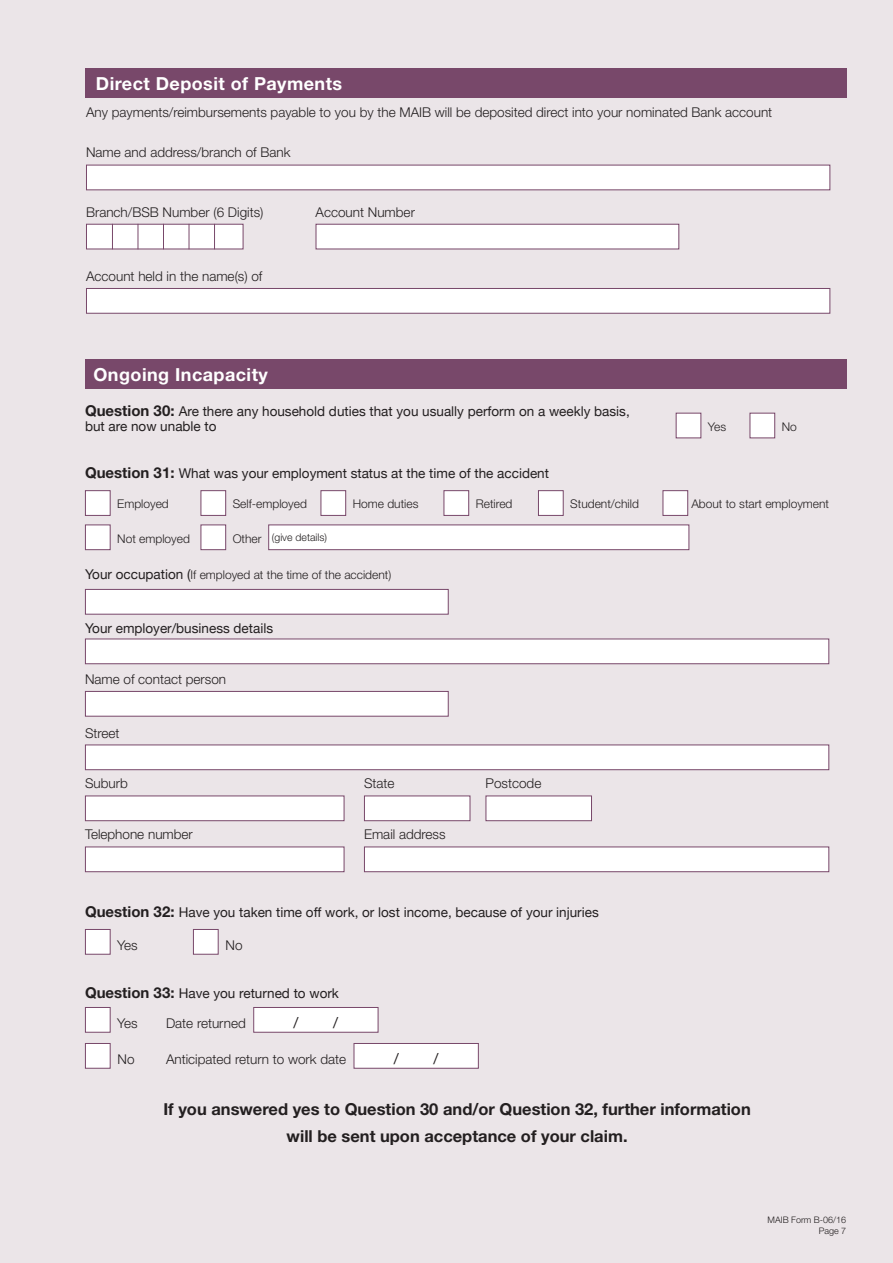
<style>
.page{position:relative;width:893px;height:1263px;background:#ebe5e8}
.page>*{position:absolute;margin:0;border:0;box-sizing:border-box;transform-origin:0 0}
.t1{font:700 18px "Helvetica Neue";letter-spacing:.025em;color:#fff}
.t2{font:700 16.5px/27px "Helvetica Neue";color:#231f20;text-align:center}
.t3{font:15px "Helvetica Neue";color:#231f20}
.t4{font:300 13.5px "Helvetica Neue";color:#231f20}
.t5{font:13.5px/15px "Helvetica Neue";color:#231f20}
.t6{font:300 12px "Helvetica Neue";color:#231f20}
.t7{font:300 10.5px "Helvetica Neue";color:#231f20}
.t8{font:300 9px/10.8px "Helvetica Neue";color:#231f20;text-align:right}
.s1{font-weight:700;font-size:15px}
.s2{font-size:12px}
.s3{font-weight:400;font-size:13.5px}
</style>
<div class="page">
<div style="left:85px;top:68px;width:761px;height:30px;background:#78486a"></div>
<div style="left:86px;top:165px;width:744px;height:25px;background:#fff"></div>
<div style="left:86px;top:224px;width:157px;height:25px;background:#fff;border:1px solid #78486a"></div>
<svg style="left:112px;top:224px;width:1px;height:25px"></svg>
<svg style="left:138px;top:224px;width:1px;height:25px"></svg>
<svg style="left:163px;top:224px;width:1px;height:25px"></svg>
<svg style="left:189px;top:224px;width:1px;height:25px"></svg>
<svg style="left:214px;top:224px;width:1px;height:25px"></svg>
<div style="left:316px;top:224px;width:363px;height:25px;background:#fff;border:1px solid #78486a"></div>
<div style="left:86px;top:288px;width:744px;height:26px;background:#fff;border:1px solid #78486a"></div>
<div style="left:85px;top:359px;width:761px;height:30px;background:#78486a"></div>
<div style="left:676px;top:413px;width:25px;height:25px;background:#fff"></div>
<div style="left:750px;top:413px;width:25px;height:25px;background:#fff"></div>
<div style="left:85px;top:490px;width:26px;height:26px;background:#fff;border:1px solid #78486a"></div>
<div style="left:201px;top:490px;width:25px;height:26px;background:#fff;border:1px solid #78486a"></div>
<div style="left:321px;top:490px;width:25px;height:26px;background:#fff;border:1px solid #78486a"></div>
<div style="left:444px;top:490px;width:25px;height:26px;background:#fff;border:1px solid #78486a"></div>
<div style="left:538px;top:490px;width:26px;height:26px;background:#fff;border:1px solid #78486a"></div>
<div style="left:663px;top:490px;width:25px;height:26px;background:#fff;border:1px solid #78486a"></div>
<div style="left:85px;top:524px;width:26px;height:26px;background:#fff;border:1px solid #78486a"></div>
<div style="left:201px;top:524px;width:25px;height:26px;background:#fff;border:1px solid #78486a"></div>
<div style="left:269px;top:525px;width:420px;height:25px;background:#fff"></div>
<div style="left:268px;top:524px;width:421px;height:26px;border:1px solid #78486a"></div>
<div style="left:85px;top:589px;width:364px;height:25px;background:#fff;border:1px solid #78486a"></div>
<div style="left:85px;top:639px;width:744px;height:25px;background:#fff;border:1px solid #78486a"></div>
<div style="left:85px;top:691px;width:364px;height:25px;background:#fff;border:1px solid #78486a"></div>
<div style="left:85px;top:744px;width:744px;height:26px;background:#fff;border:1px solid #78486a"></div>
<div style="left:85px;top:795px;width:259px;height:26px;background:#fff;border:1px solid #78486a"></div>
<div style="left:364px;top:795px;width:106px;height:26px;background:#fff;border:1px solid #78486a"></div>
<div style="left:486px;top:795px;width:106px;height:26px;background:#fff;border:1px solid #78486a"></div>
<div style="left:85px;top:846px;width:259px;height:26px;background:#fff;border:1px solid #78486a"></div>
<div style="left:364px;top:846px;width:465px;height:26px;background:#fff;border:1px solid #78486a"></div>
<div style="left:85px;top:929px;width:26px;height:25px;background:#fff;border:1px solid #78486a"></div>
<div style="left:193px;top:929px;width:26px;height:25px;background:#fff;border:1px solid #78486a"></div>
<div style="left:85px;top:1007px;width:26px;height:25px;background:#fff;border:1px solid #78486a"></div>
<div style="left:254px;top:1007px;width:124px;height:25px;background:#fff"></div>
<div style="left:253px;top:1007px;width:125px;height:25px;border:1px solid #78486a"></div>
<div style="left:85px;top:1043px;width:26px;height:25px;background:#fff;border:1px solid #78486a"></div>
<div style="left:354px;top:1043px;width:124px;height:25px;background:#fff"></div>
<div style="left:354px;top:1043px;width:125px;height:25px;border:1px solid #78486a"></div>
<h1 class="t1" style="left:96px;top:72px;width:248px">Direct Deposit of Payments</h1>
<p class="t4" style="left:86px;top:104px;width:688px">Any payments/reimbursements payable to you by the MAIB will be deposited direct into your nominated Bank account</p>
<p class="t4" style="left:86px;top:144px;width:206px">Name and address/branch of Bank</p>
<p class="t4" style="left:86px;top:204px;width:179px">Branch/BSB Number (6 Digits)</p>
<p class="t4" style="left:316px;top:204px;width:101px">Account Number</p>
<p class="t4" style="left:86px;top:268px;width:178px">Account held in the name(s) of</p>
<h1 class="t1" style="left:94px;top:364px;width:176px">Ongoing Incapacity</h1>
<p class="t5" style="left:85px;top:404px;width:546px"><span class="s1">Question 30:</span> Are there any household duties that you usually perform on a weekly basis, but are now unable to</p>
<p class="t6" style="left:708px;top:419px;width:20px">Yes</p>
<p class="t6" style="left:782px;top:419px;width:17px">No</p>
<p class="t5" style="left:85px;top:467px;width:465px"><span class="s1">Question 31:</span> What was your employment status at the time of the accident</p>
<p class="t6" style="left:117px;top:497px;width:53px">Employed</p>
<p class="t6" style="left:233px;top:497px;width:76px">Self-employed</p>
<p class="t6" style="left:353px;top:497px;width:67px">Home duties</p>
<p class="t6" style="left:476px;top:497px;width:38px">Retired</p>
<p class="t6" style="left:570px;top:497px;width:70px">Student/child</p>
<p class="t6" style="left:691px;top:497px;width:139px">About to start employment</p>
<p class="t6" style="left:117px;top:531px;width:74px">Not employed</p>
<p class="t7" style="left:233px;top:531px;width:96px"><span class="s2">Other</span> (give details)</p>
<p class="t6" style="left:85px;top:567px;width:308px"><span class="s3">Your occupation (</span>If employed at the time of the accident)</p>
<p class="t5" style="left:85px;top:621px;width:190px">Your employer/business details</p>
<p class="t4" style="left:85px;top:670px;width:143px">Name of contact person</p>
<p class="t4" style="left:85px;top:724px;width:36px">Street</p>
<p class="t4" style="left:85px;top:775px;width:44px">Suburb</p>
<p class="t4" style="left:364px;top:775px;width:32px">State</p>
<p class="t4" style="left:486px;top:775px;width:57px">Postcode</p>
<p class="t4" style="left:85px;top:826px;width:109px">Telephone number</p>
<p class="t4" style="left:364px;top:826px;width:83px">Email address</p>
<p class="t5" style="left:85px;top:905px;width:515px"><span class="s1">Question 32:</span> Have you taken time off work, or lost income, because of your injuries</p>
<p class="t4" style="left:117px;top:937px;width:22px">Yes</p>
<p class="t4" style="left:226px;top:937px;width:19px">No</p>
<p class="t5" style="left:85px;top:986px;width:255px"><span class="s1">Question 33:</span> Have you returned to work</p>
<p class="t4" style="left:117px;top:1015px;width:22px">Yes</p>
<p class="t4" style="left:166px;top:1015px;width:81px">Date returned</p>
<p class="t3" style="left:294px;top:1012px;width:6px">/</p>
<p class="t3" style="left:333px;top:1012px;width:6px">/</p>
<p class="t4" style="left:118px;top:1051px;width:19px">No</p>
<p class="t4" style="left:166px;top:1051px;width:182px">Anticipated return to work date</p>
<p class="t3" style="left:394px;top:1048px;width:6px">/</p>
<p class="t3" style="left:433px;top:1048px;width:6px">/</p>
<p class="t2" style="left:163px;top:1095px;width:589px">If you answered yes to Question 30 and/or Question 32, further information will be sent upon acceptance of your claim.</p>
<p class="t8" style="left:767px;top:1214px;width:80px">MAIB Form B-06/16<br>Page 7</p>
</div>
